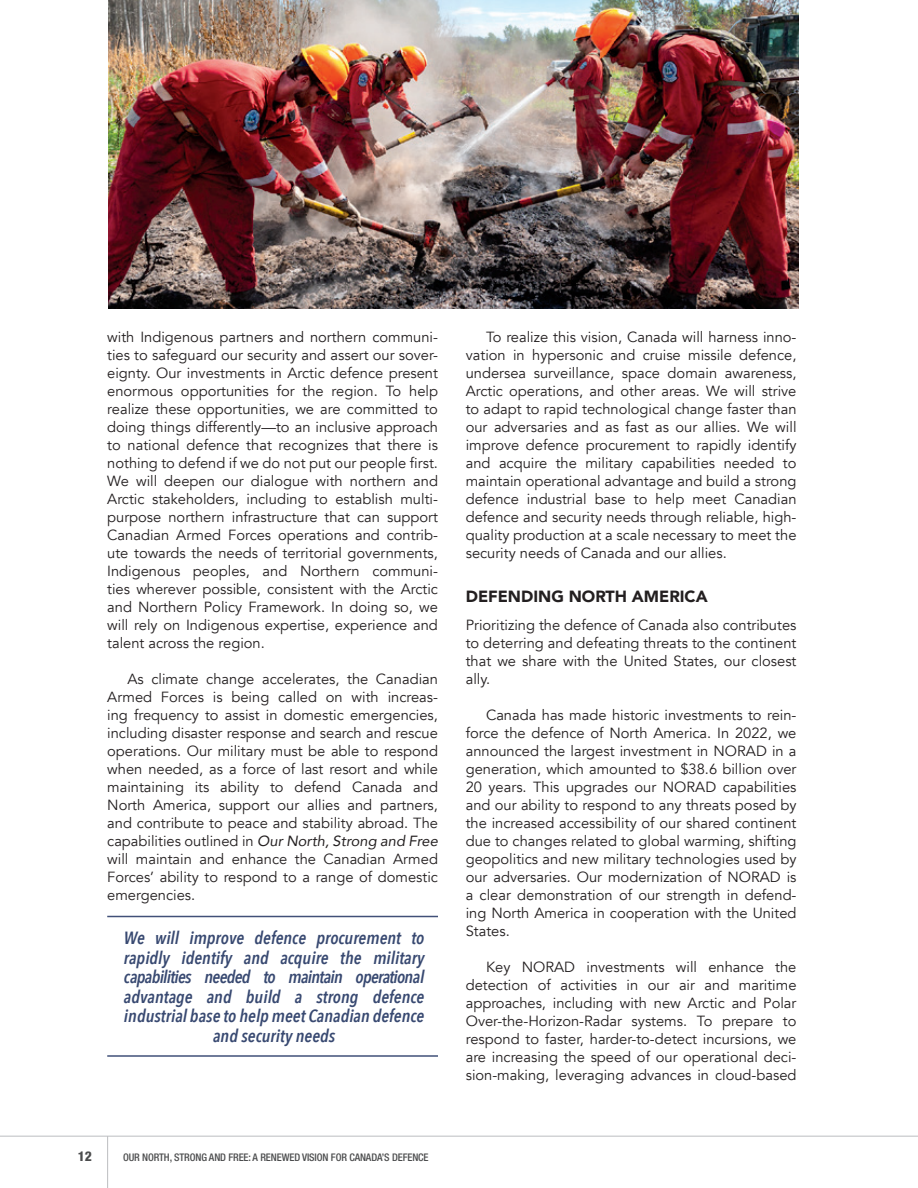
<style>
.page{position:relative;width:918px;height:1188px;background:#fff}
.page>*{position:absolute;margin:0;border:0;box-sizing:border-box;transform-origin:0 0}
.t1{font:italic 600 17.7px/19.5px "Avenir Next Condensed";color:#384971;text-align:center}
.t2{font:900 16.2px "Avenir";color:#231f20}
.t3{font:14.7px/18px "Avenir";color:#231f20;text-align:justify}
.t4{font:800 condensed 13.5px "Helvetica Neue LT Std";color:#4b4c4d}
.t5{font:500 condensed 10.5px "Helvetica Neue LT Std";letter-spacing:-.01em;color:#4b4c4d}
.s1{font-style:italic}
</style>
<div class="page">
<hr style="left:0;top:1136px;width:918px;height:1px;background:#bcbdc0">
<hr style="left:107px;top:1136px;width:1px;height:52px;background:#bcbdc0">
<hr style="left:107px;top:916px;width:331px;height:1px;background:#415078">
<hr style="left:107px;top:1055px;width:331px;height:2px;background:#415078">
<img style="left:108px;top:0;width:691px;height:309px">
<p class="t3" style="left:107px;top:328px;width:332px">with Indigenous partners and northern communi&shy;ties to safeguard our security and assert our sover&shy;eignty. Our investments in Arctic defence present enormous opportunities for the region. To help realize these opportunities, we are committed to doing things differently—to an inclusive approach to national defence that recognizes that there is nothing to defend if we do not put our people first.<br>We will deepen our dialogue with northern and Arctic stakeholders, including to establish multi&shy;purpose northern infrastructure that can support Canadian Armed Forces operations and contrib&shy;ute towards the needs of territorial governments, Indigenous peoples, and Northern communi&shy;ties wherever possible, consistent with the Arctic and Northern Policy Framework. In doing so, we will rely on Indigenous expertise, experience and talent across the region.</p>
<p class="t3" style="left:107px;top:670px;width:332px;text-indent:20px">As climate change accelerates, the Canadian Armed Forces is being called on with increas&shy;ing frequency to assist in domestic emergencies, including disaster response and search and rescue operations. Our military must be able to respond when needed, as a force of last resort and while maintaining its ability to defend Canada and North America, support our allies and partners, and contribute to peace and stability abroad. The capabilities outlined in <span class="s1">Our North, Strong and Free </span>will maintain and enhance the Canadian Armed Forces’ ability to respond to a range of domestic emergencies.</p>
<p class="t1" style="left:124px;top:928px;width:302px">We will improve defence procurement to rapidly identify and acquire the military capabilities needed to maintain operational advantage and build a strong defence industrial base to help meet Canadian defence and security needs</p>
<p class="t4" style="left:78px;top:1148px;width:16px">12</p>
<p class="t5" style="left:123px;top:1151px;width:307px">OUR NORTH, STRONG AND FREE: A RENEWED VISION FOR CANADA’S DEFENCE</p>
<p class="t3" style="left:466px;top:328px;width:332px;text-indent:20px">To realize this vision, Canada will harness inno&shy;vation in hypersonic and cruise missile defence, undersea surveillance, space domain awareness, Arctic operations, and other areas. We will strive to adapt to rapid technological change faster than our adversaries and as fast as our allies. We will improve defence procurement to rapidly identify and acquire the military capabilities needed to maintain operational advantage and build a strong defence industrial base to help meet Canadian defence and security needs through reliable, high&shy;quality production at a scale necessary to meet the security needs of Canada and our allies.</p>
<p class="t2" style="left:466px;top:583px;width:243px">DEFENDING NORTH AMERICA</p>
<p class="t3" style="left:466px;top:616px;width:332px">Prioritizing the defence of Canada also contributes to deterring and defeating threats to the continent that we share with the United States, our closest ally.</p>
<p class="t3" style="left:466px;top:706px;width:332px;text-indent:20px">Canada has made historic investments to rein&shy;force the defence of North America. In 2022, we announced the largest investment in NORAD in a generation, which amounted to $38.6 billion over 20 years. This upgrades our NORAD capabilities and our ability to respond to any threats posed by the increased accessibility of our shared continent due to changes related to global warming, shifting geopolitics and new military technologies used by our adversaries. Our modernization of NORAD is a clear demonstration of our strength in defend&shy;ing North America in cooperation with the United States.</p>
<p class="t3" style="left:466px;top:958px;width:332px;text-indent:20px">Key NORAD investments will enhance the detection of activities in our air and maritime approaches, including with new Arctic and Polar Over-the-Horizon-Radar systems. To prepare to respond to faster, harder-to-detect incursions, we are increasing the speed of our operational deci&shy;sion-making, leveraging advances in cloud-based</p>
</div>
